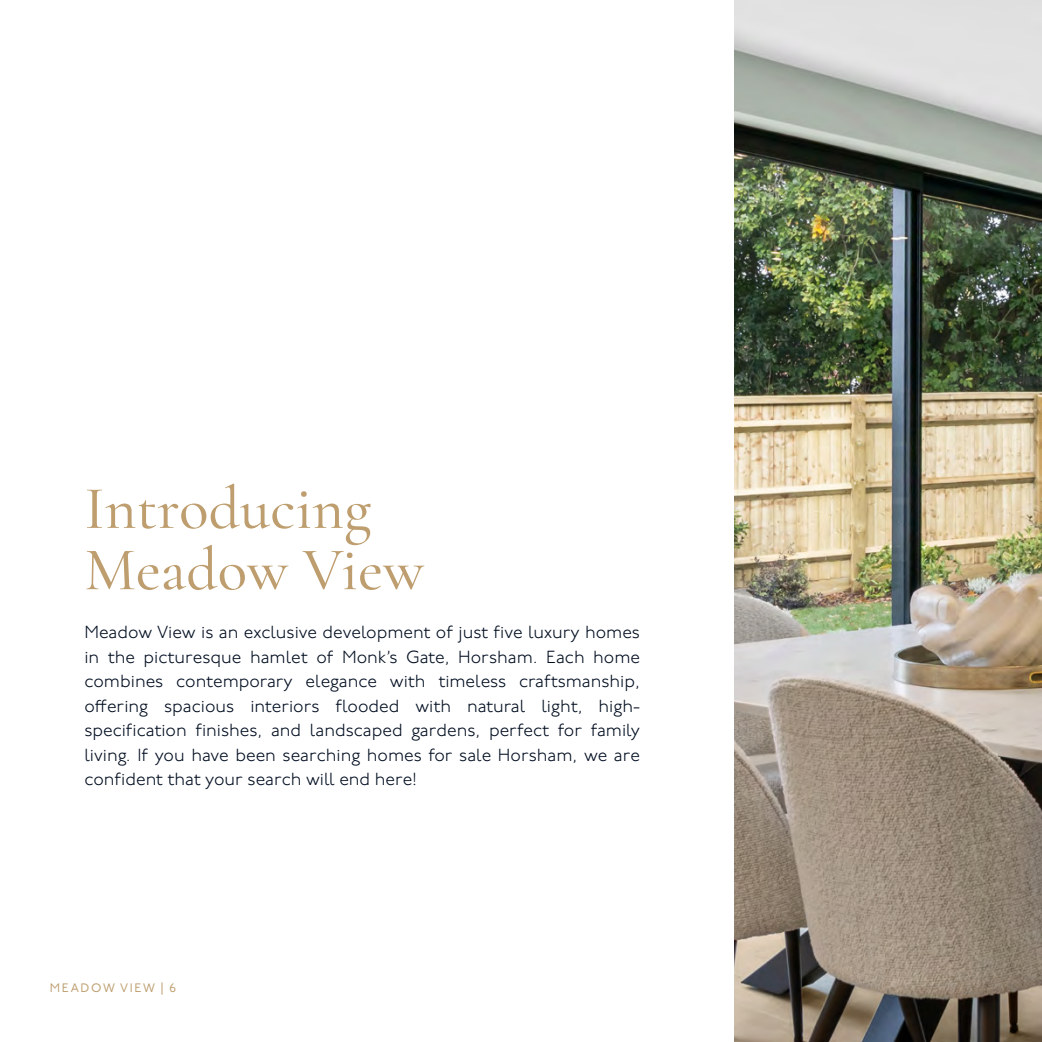
<style>
.page{position:relative;width:1042px;height:1042px;background:#fff}
.page>*{position:absolute;margin:0;border:0;box-sizing:border-box;transform-origin:0 0}
.t1{font:500 61.25px/61.2px "Cormorant Garamond";color:#be9e6f}
.t2{font:300 17.5px/24.5px "P22 Underground";color:#000d20;text-align:justify}
.t3{font:12.25px "P22 Underground";letter-spacing:.14em;color:#be9e6f}
</style>
<div class="page">
<img style="left:734px;top:0;width:308px;height:1042px">
<h1 class="t1" style="left:84px;top:477px;width:341px">Introducing<br>Meadow View</h1>
<p class="t2" style="left:84px;top:621px;width:557px">Meadow View is an exclusive development of just five luxury homes in the picturesque hamlet of Monk’s Gate, Horsham. Each home combines contemporary elegance with timeless craftsmanship, offering spacious interiors flooded with natural light, high&shy;specification finishes, and landscaped gardens, perfect for family living. If you have been searching homes for sale Horsham, we are confident that your search will end here!</p>
<p class="t3" style="left:50px;top:981px;width:128px">MEADOW VIEW | 6</p>
</div>
